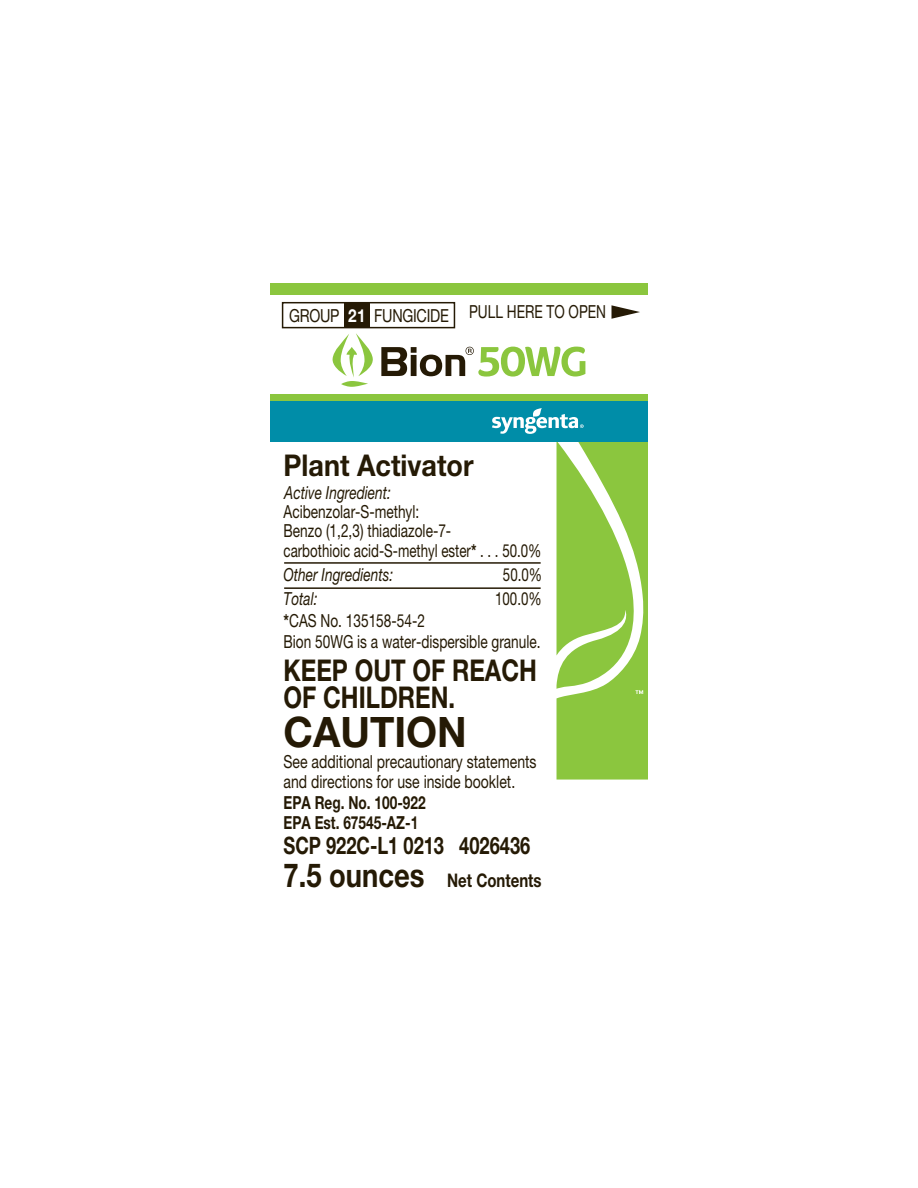
<style>
.page{position:relative;width:918px;height:1188px;background:#fff}
.page>*{position:absolute;margin:0;border:0;box-sizing:border-box;transform-origin:0 0}
.t1{font:700 42px "Helvetica Neue LT Pro";color:#251a05;scale:.95 1}
.t2{font:700 30px/27px "Helvetica Neue LT Pro";color:#251a05;scale:.8 1}
.t3{font:700 30px "Helvetica Neue LT Pro";color:#251a05;scale:.9 1}
.t4{font:700 24px "Helvetica Neue LT Pro";color:#251a05;scale:.76 1}
.t5{font:700 18.75px "Helvetica Neue LT Pro";color:#251a05;scale:.8 1}
.t6{font:18px/19.2px "Helvetica Neue LT Pro";color:#251a05;scale:.76 1}
.t7{font:18px/20.1px "Helvetica Neue LT Pro";color:#251a05;scale:.78 1}
.t8{font:italic 18px "Helvetica Neue LT Pro";color:#251a05;scale:.76 1}
.t9{font:700 18px/20.1px "Helvetica Neue LT Pro";color:#251a05;scale:.76 1}
.t10{font:18px "Helvetica Neue LT Pro";letter-spacing:-.02em;color:#251a05;scale:.8 1}
.t11{font:18px "Helvetica Neue LT Pro";color:#251a05;scale:.74 1}
.s1{font-weight:700;color:#fff}
.s2{font-weight:700}
.s3{font-size:33px}
</style>
<div class="page">
<div style="left:270px;top:284px;width:378px;height:11px;background:#8bc63e"></div>
<div style="left:270px;top:401px;width:378px;height:41px;background:#008da8"></div>
<div style="left:270px;top:394px;width:378px;height:7px;background:#8bc63e"></div>
<svg style="left:492px;top:408px;width:92px;height:26px"></svg>
<svg style="left:557px;top:442px;width:91px;height:338px;background:#9bce59"></svg>
<svg style="left:332px;top:333px;width:41px;height:54px"></svg>
<svg style="left:381px;top:347px;width:204px;height:30px"></svg>
<svg style="left:612px;top:305px;width:28px;height:14px"></svg>
<div style="left:282px;top:302px;width:173px;height:26px;border:2px solid #251a05"></div>
<div style="left:344px;top:303px;width:26px;height:25px;background:#251a05"></div>
<hr style="left:284px;top:562px;width:257px;height:2px;background:#251a05">
<hr style="left:284px;top:587px;width:257px;height:2px;background:#251a05">
<p class="t10" style="left:289px;top:307px;width:398px">GROUP <span class="s1">21</span> FUNGICIDE PULL HERE TO OPEN</p>
<h2 class="t3" style="left:284px;top:449px;width:213px">Plant Activator</h2>
<p class="t8" style="left:284px;top:486px;width:142px">Active Ingredient:</p>
<p class="t6" style="left:284px;top:504px;width:341px">Acibenzolar-S-methyl:<br>Benzo (1,2,3) thiadiazole-7-<br>carbothioic acid-S-methyl ester<span class="s2">*</span> . . . 50.0%</p>
<p class="t8" style="left:284px;top:568px;width:146px">Other Ingredients:</p>
<p class="t11" style="left:503px;top:568px;width:55px">50.0%</p>
<p class="t8" style="left:284px;top:592px;width:46px">Total:</p>
<p class="t11" style="left:495px;top:592px;width:65px">100.0%</p>
<p class="t6" style="left:284px;top:612px;width:340px;line-height:21px"><span class="s2">*</span>CAS No. 135158-54-2<br>Bion 50WG is a water-dispersible granule.</p>
<h2 class="t2" style="left:284px;top:658px;width:318px">KEEP OUT OF REACH<br>OF CHILDREN.</h2>
<h1 class="t1" style="left:284px;top:708px;width:194px">CAUTION</h1>
<p class="t7" style="left:284px;top:754px;width:326px">See additional precautionary statements and directions for use inside booklet.</p>
<p class="t9" style="left:284px;top:792px;width:189px">EPA Reg. No. 100-922<br>EPA Est. 67545-AZ-1</p>
<h3 class="t4" style="left:284px;top:832px;width:326px">SCP 922C-L1 0213 4026436</h3>
<p class="t5" style="left:284px;top:870px;width:324px"><span class="s3">7.5 ounces</span> Net Contents</p>
</div>
